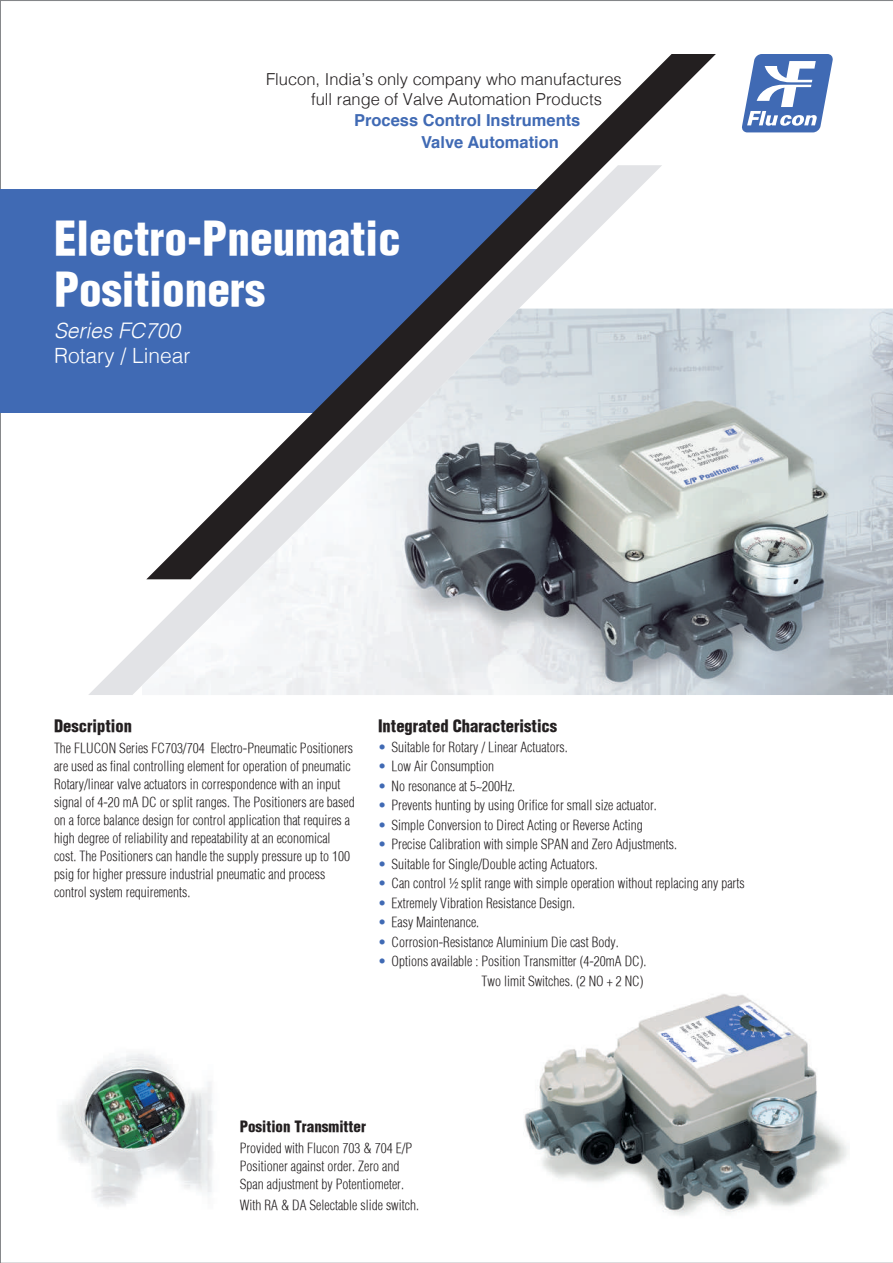
<style>
.page{position:relative;width:893px;height:1263px;background:#fff}
.page>*{position:absolute;margin:0;border:0;box-sizing:border-box;transform-origin:0 0}
.t1{font:900 condensed 45px/51px "Helvetica";color:#fff}
.t2{font:300 21px "Helvetica";color:#fff}
.t3{font:italic 300 21px "Helvetica";color:#fff}
.t4{font:300 16.5px/19.8px "Helvetica";color:#231f20}
.t5{font:700 16.5px/21.3px "Helvetica";color:#406ab4}
.t6{font:900 condensed 16.5px "Helvetica";color:#231f20}
.t7{font:900 condensed 15px "Helvetica";color:#231f20}
.t8{font:300 condensed 13.5px/18px "Helvetica";color:#231f20}
.s1{color:#406ab4}
</style>
<div class="page">
<img style="left:524px;top:994px;width:324px;height:221px">
<svg style="left:742px;top:54px;width:91px;height:78px"></svg>
<div style="left:0;top:189px;width:88px;height:224px;background:#406ab4"></div>
<svg style="left:560px;top:54px;width:156px;height:255px"></svg>
<svg style="left:88px;top:165px;width:574px;height:530px;fill:#406ab4"></svg>
<img style="left:142px;top:309px;width:751px;height:386px">
<img style="left:59px;top:1053px;width:154px;height:153px">
<p class="t4" style="left:311px;top:68px;width:312px;text-indent:-45px">Flucon, India’s only company who manufactures full range of Valve Automation Products</p>
<p class="t5" style="left:421px;top:111px;width:161px;text-indent:-67px">Process Control Instruments<br>Valve Automation</p>
<h1 class="t1" style="left:54px;top:213px;width:348px">Electro-Pneumatic<br>Positioners</h1>
<h2 class="t3" style="left:54px;top:317px;width:128px">Series FC700</h2>
<h2 class="t2" style="left:54px;top:338px;width:138px">Rotary / Linear</h2>
<p class="t6" style="left:54px;top:716px;width:79px">Description</p>
<p class="t8" style="left:54px;top:739px;width:302px">The FLUCON Series FC703/704 Electro-Pneumatic Positioners are used as final controlling element for operation of pneumatic Rotary/linear valve actuators in correspondence with an input signal of 4-20 mA DC or split ranges. The Positioners are based on a force balance design for control application that requires a high degree of reliability and repeatability at an economical cost. The Positioners can handle the supply pressure up to 100 psig for higher pressure industrial pneumatic and process control system requirements.</p>
<p class="t6" style="left:378px;top:716px;width:181px">Integrated Characteristics</p>
<p class="t8" style="left:378px;top:738px;width:191px"><span class="s1">•</span> Suitable for Rotary / Linear Actuators.</p>
<p class="t8" style="left:378px;top:757px;width:118px"><span class="s1">•</span> Low Air Consumption</p>
<p class="t8" style="left:378px;top:777px;width:139px"><span class="s1">•</span> No resonance at 5~200Hz.</p>
<p class="t8" style="left:378px;top:796px;width:280px"><span class="s1">•</span> Prevents hunting by using Orifice for small size actuator.</p>
<p class="t8" style="left:378px;top:816px;width:266px"><span class="s1">•</span> Simple Conversion to Direct Acting or Reverse Acting</p>
<p class="t8" style="left:378px;top:835px;width:301px"><span class="s1">•</span> Precise Calibration with simple SPAN and Zero Adjustments.</p>
<p class="t8" style="left:378px;top:854px;width:221px"><span class="s1">•</span> Suitable for Single/Double acting Actuators.</p>
<p class="t8" style="left:378px;top:874px;width:368px"><span class="s1">•</span> Can control ½ split range with simple operation without replacing any parts</p>
<p class="t8" style="left:378px;top:893px;width:199px"><span class="s1">•</span> Extremely Vibration Resistance Design.</p>
<p class="t8" style="left:378px;top:913px;width:103px"><span class="s1">•</span> Easy Maintenance.</p>
<p class="t8" style="left:378px;top:932px;width:242px"><span class="s1">•</span> Corrosion-Resistance Aluminium Die cast Body.</p>
<p class="t8" style="left:378px;top:951px;width:270px;line-height:19.5px;text-align:right"><span class="s1">•</span> Options available : Position Transmitter (4-20mA DC).<br>Two limit Switches. (2 NO + 2 NC)</p>
<p class="t7" style="left:240px;top:1117px;width:128px">Position Transmitter</p>
<p class="t8" style="left:240px;top:1139px;width:174px">Provided with Flucon 703 &amp; 704 E/P<br>Positioner against order. Zero and<br>Span adjustment by Potentiometer.</p>
<p class="t8" style="left:240px;top:1196px;width:181px">With RA &amp; DA Selectable slide switch.</p>
</div>
